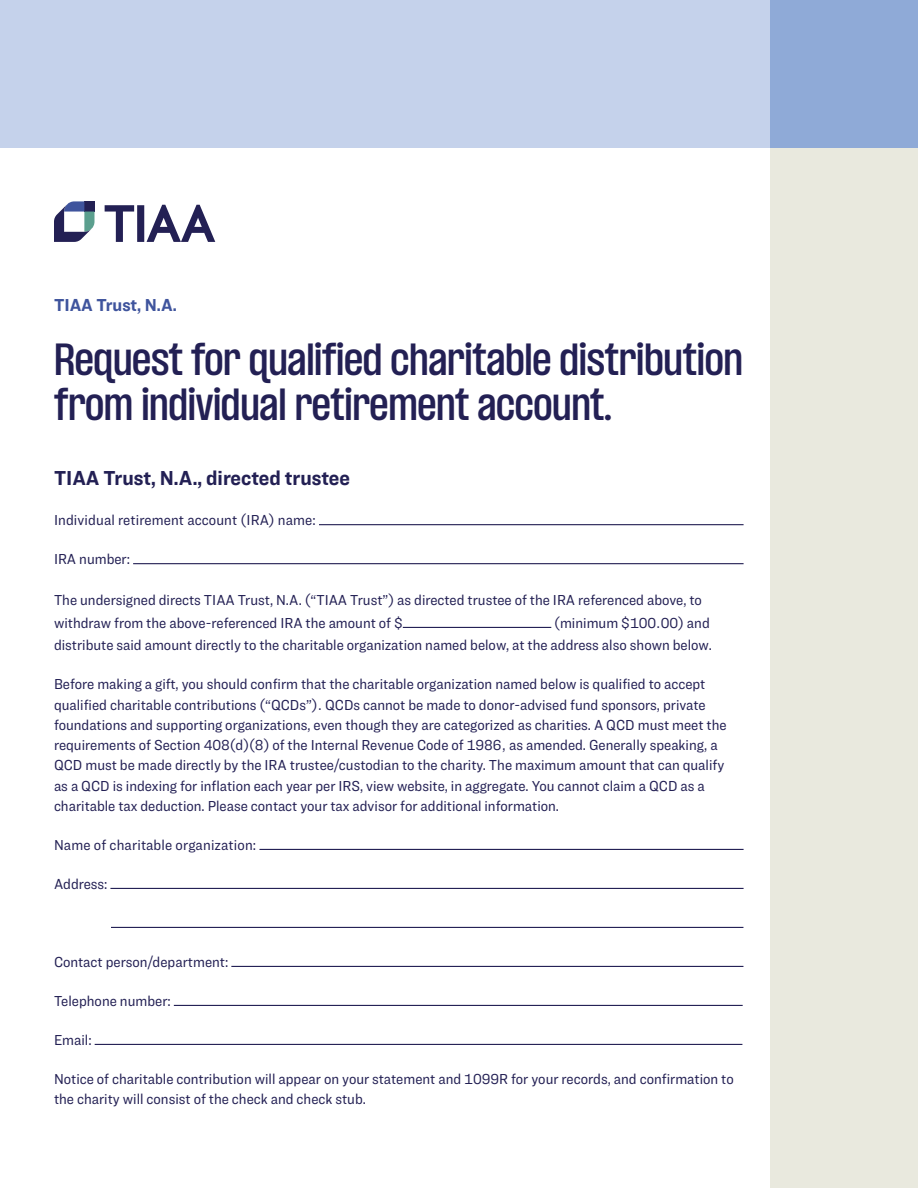
<style>
.page{position:relative;width:918px;height:1188px;background:#fff}
.page>*{position:absolute;margin:0;border:0;box-sizing:border-box;transform-origin:0 0}
._5A_Page_Subtitle__A{font:600 39px/45px "TIAA Challenger";letter-spacing:-.01em;color:#232054}
._5A_Page_Subtitle__A-2{font:700 21px "Ringside Narrow";color:#232054}
._7A_Body_Text__FG_10{font:700 18px "Ringside Narrow";color:#3f549d}
._7A_Body_Text__FG_10-2{font:15px/20.2px "Ringside Narrow";color:#232054}
._7B_Body_Text_Before{font:15px/20.2px "Ringside Narrow";color:#232054}
</style>
<div class="page">
<div style="left:0;top:0;width:771px;height:147px;background:#c5d2eb"></div>
<hr style="left:319px;top:524px;width:425px;height:1px;background:#232054">
<hr style="left:133px;top:563px;width:611px;height:1px;background:#232054">
<hr style="left:403px;top:627px;width:148px;height:1px;background:#232054">
<hr style="left:259px;top:849px;width:485px;height:1px;background:#232054">
<hr style="left:110px;top:888px;width:634px;height:1px;background:#232054">
<hr style="left:111px;top:927px;width:632px;height:1px;background:#232054">
<hr style="left:231px;top:966px;width:512px;height:1px;background:#232054">
<hr style="left:174px;top:1005px;width:569px;height:1px;background:#232054">
<hr style="left:95px;top:1044px;width:647px;height:1px;background:#232054">
<div style="left:771px;top:147px;width:147px;height:1041px;background:#e9e9de"></div>
<div style="left:771px;top:0;width:147px;height:147px;background:#8faad7"></div>
<svg style="left:105px;top:205px;width:110px;height:37px"></svg>
<svg style="left:54px;top:201px;width:40px;height:41px"></svg>
<p class="_7A_Body_Text__FG_10" style="left:54px;top:292px;width:125px">TIAA Trust, N.A.</p>
<p class="_5A_Page_Subtitle__A" style="left:54px;top:337px;width:691px">Request for qualified charitable distribution from individual retirement account.</p>
<p class="_5A_Page_Subtitle__A-2" style="left:54px;top:462px;width:297px">TIAA Trust, N.A., directed trustee</p>
<p class="_7A_Body_Text__FG_10-2" style="left:54px;top:510px;width:263px">Individual retirement account (IRA) name:</p>
<p class="_7A_Body_Text__FG_10-2" style="left:54px;top:549px;width:78px">IRA number:</p>
<p class="_7A_Body_Text__FG_10-2" style="left:54px;top:589px;width:649px;line-height:22.5px">The undersigned directs TIAA Trust, N.A. (“TIAA Trust”) as directed trustee of the IRA referenced above, to withdraw from the above-referenced IRA the amount of $</p>
<p class="_7A_Body_Text__FG_10-2" style="left:54px;top:611px;width:659px;line-height:22.5px;text-align:right">(minimum $100.00) and<br>distribute said amount directly to the charitable organization named below, at the address also shown below.</p>
<p class="_7A_Body_Text__FG_10-2" style="left:54px;top:674px;width:674px">Before making a gift, you should confirm that the charitable organization named below is qualified to accept qualified charitable contributions (“QCDs”). QCDs cannot be made to donor-advised fund sponsors, private foundations and supporting organizations, even though they are categorized as charities. A QCD must meet the requirements of Section 408(d)(8) of the Internal Revenue Code of 1986, as amended. Generally speaking, a QCD must be made directly by the IRA trustee/custodian to the charity. The maximum amount that can qualify as a QCD is indexing for inflation each year per IRS, view website, in aggregate. You cannot claim a QCD as a charitable tax deduction. Please contact your tax advisor for additional information.</p>
<p class="_7A_Body_Text__FG_10-2" style="left:54px;top:835px;width:204px">Name of charitable organization:</p>
<p class="_7A_Body_Text__FG_10-2" style="left:54px;top:874px;width:55px">Address:</p>
<p class="_7A_Body_Text__FG_10-2" style="left:54px;top:952px;width:176px">Contact person/department:</p>
<p class="_7A_Body_Text__FG_10-2" style="left:54px;top:991px;width:118px">Telephone number:</p>
<p class="_7A_Body_Text__FG_10-2" style="left:54px;top:1030px;width:39px">Email:</p>
<p class="_7B_Body_Text_Before" style="left:54px;top:1069px;width:681px">Notice of charitable contribution will appear on your statement and 1099R for your records, and confirmation to the charity will consist of the check and check stub.</p>
</div>
